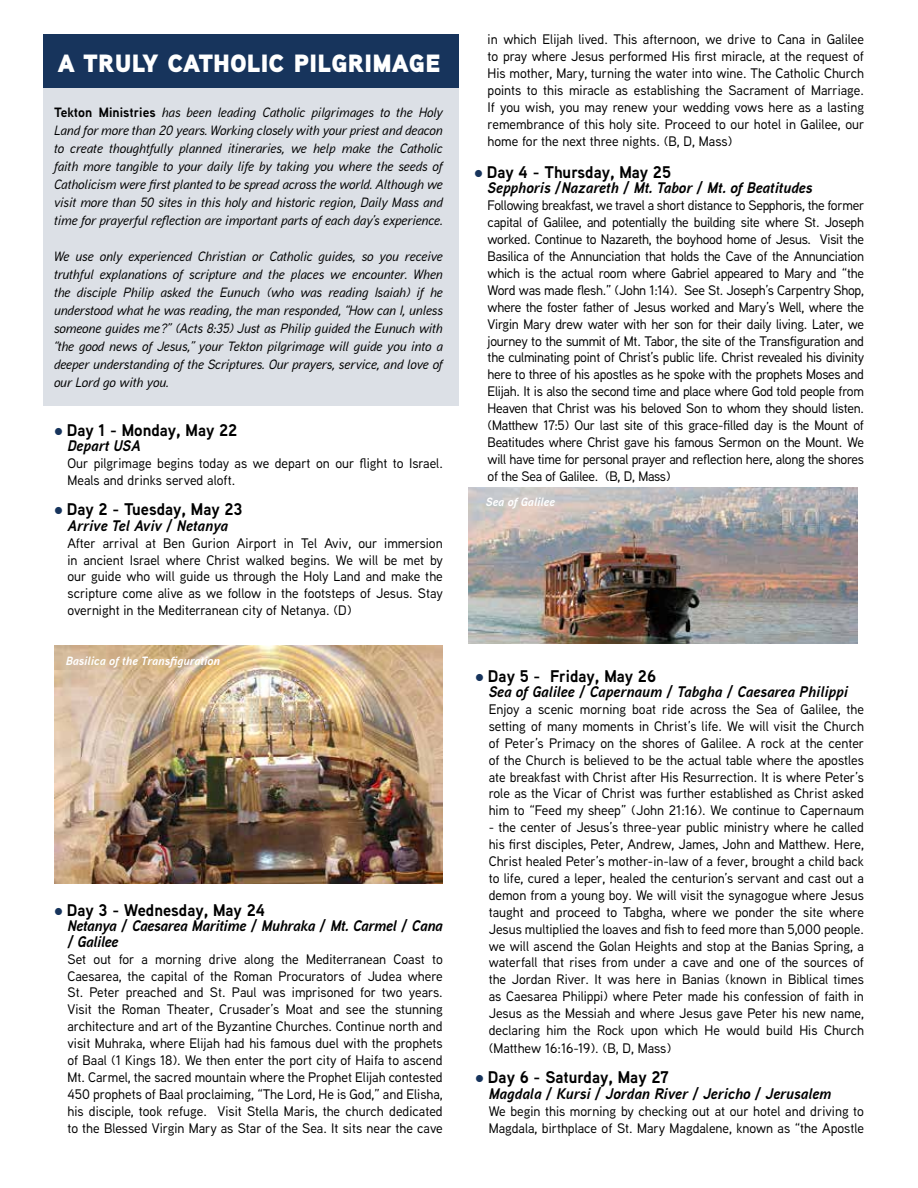
<style>
.page{position:relative;width:918px;height:1188px;background:#fff}
.page>*{position:absolute;margin:0;border:0;box-sizing:border-box;transform-origin:0 0}
.t1{font:900 33px "Aaux Next";letter-spacing:-.03em;color:#fff}
.t2{font:700 16.95px "Aaux Next";color:#000}
.t3{font:italic 700 15.3px "Aaux Next";color:#000}
.t4{font:italic 700 15.3px/15.3px "Aaux Next";letter-spacing:-.02em;color:#000}
.t5{font:500 13.8px/17px "Aaux Next";color:#000;text-align:justify}
.t6{font:italic 500 13.5px/18px "Aaux Next";color:#000;text-align:justify}
.t7{font:italic 700 12px "Aaux Next";color:#fff}
.s1{font-weight:700;font-style:normal}
.s2{color:#17345c}
</style>
<div class="page">
<div style="left:43px;top:88px;width:416px;height:318px;background:#dce0e6"></div>
<div style="left:43px;top:34px;width:416px;height:54px;background:#17345c"></div>
<img style="left:468px;top:488px;width:389px;height:155px">
<img style="left:54px;top:646px;width:389px;height:237px">
<h1 class="t1" style="left:57px;top:37px;width:385px">a truly catholic pilgrimage</h1>
<p class="t6" style="left:54px;top:103px;width:390px"><span class="s1">Tekton Ministries</span> has been leading Catholic pilgrimages to the Holy Land for more than 20 years. Working closely with your priest and deacon to create thoughtfully planned itineraries, we help make the Catholic faith more tangible to your daily life by taking you where the seeds of Catholicism were first planted to be spread across the world. Although we visit more than 50 sites in this holy and historic region, Daily Mass and time for prayerful reflection are important parts of each day’s experience.</p>
<p class="t6" style="left:54px;top:247px;width:390px">We use only experienced Christian or Catholic guides, so you receive truthful explanations of scripture and the places we encounter. When the disciple Philip asked the Eunuch (who was reading Isaiah) if he understood what he was reading, the man responded, “How can I, unless someone guides me?” (Acts 8:35) Just as Philip guided the Eunuch with “the good news of Jesus,” your Tekton pilgrimage will guide you into a deeper understanding of the Scriptures. Our prayers, service, and love of our Lord go with you.</p>
<p class="t2" style="left:54px;top:418px;width:185px"><span class="s2">●</span> Day 1 - Monday, May 22</p>
<p class="t3" style="left:68px;top:435px;width:75px">Depart USA</p>
<p class="t5" style="left:68px;top:454px;width:377px">Our pilgrimage begins today as we depart on our flight to Israel.<br>Meals and drinks served aloft.</p>
<p class="t2" style="left:54px;top:497px;width:190px"><span class="s2">●</span> Day 2 - Tuesday, May 23</p>
<p class="t3" style="left:68px;top:515px;width:162px">Arrive Tel Aviv / Netanya</p>
<p class="t5" style="left:68px;top:534px;width:377px">After arrival at Ben Gurion Airport in Tel Aviv, our immersion in ancient Israel where Christ walked begins. We will be met by our guide who will guide us through the Holy Land and make the scripture come alive as we follow in the footsteps of Jesus. Stay overnight in the Mediterranean city of Netanya. (D)</p>
<p class="t7" style="left:66px;top:652px;width:156px">Basilica of the Transfiguration</p>
<p class="t2" style="left:54px;top:898px;width:212px"><span class="s2">●</span> Day 3 - Wednesday, May 24</p>
<p class="t4" style="left:68px;top:918px;width:377px">Netanya / Caesarea Maritime / Muhraka / Mt. Carmel / Cana / Galilee</p>
<p class="t5" style="left:68px;top:950px;width:377px">Set out for a morning drive along the Mediterranean Coast to Caesarea, the capital of the Roman Procurators of Judea where St. Peter preached and St. Paul was imprisoned for two years.<br>Visit the Roman Theater, Crusader’s Moat and see the stunning architecture and art of the Byzantine Churches. Continue north and visit Muhraka, where Elijah had his famous duel with the prophets of Baal (1 Kings 18). We then enter the port city of Haifa to ascend Mt. Carmel, the sacred mountain where the Prophet Elijah contested 450 prophets of Baal proclaiming, “The Lord, He is God,” and Elisha, his disciple, took refuge. Visit Stella Maris, the church dedicated to the Blessed Virgin Mary as Star of the Sea. It sits near the cave</p>
<p class="t5" style="left:488px;top:31px;width:378px">in which Elijah lived. This afternoon, we drive to Cana in Galilee to pray where Jesus performed His first miracle, at the request of His mother, Mary, turning the water into wine. The Catholic Church points to this miracle as establishing the Sacrament of Marriage.<br>If you wish, you may renew your wedding vows here as a lasting remembrance of this holy site. Proceed to our hotel in Galilee, our home for the next three nights. (B, D, Mass)</p>
<p class="t2" style="left:474px;top:160px;width:199px"><span class="s2">●</span> Day 4 - Thursday, May 25</p>
<p class="t3" style="left:488px;top:177px;width:326px">Sepphoris /Nazareth / Mt. Tabor / Mt. of Beatitudes</p>
<p class="t5" style="left:488px;top:197px;width:378px">Following breakfast, we travel a short distance to Sepphoris, the former capital of Galilee, and potentially the building site where St. Joseph worked. Continue to Nazareth, the boyhood home of Jesus. Visit the Basilica of the Annunciation that holds the Cave of the Annunciation which is the actual room where Gabriel appeared to Mary and “the Word was made flesh.” (John 1:14). See St. Joseph’s Carpentry Shop, where the foster father of Jesus worked and Mary’s Well, where the Virgin Mary drew water with her son for their daily living. Later, we journey to the summit of Mt. Tabor, the site of the Transfiguration and the culminating point of Christ’s public life. Christ revealed his divinity here to three of his apostles as he spoke with the prophets Moses and Elijah. It is also the second time and place where God told people from Heaven that Christ was his beloved Son to whom they should listen. (Matthew 17:5) Our last site of this grace-filled day is the Mount of Beatitudes where Christ gave his famous Sermon on the Mount. We will have time for personal prayer and reflection here, along the shores of the Sea of Galilee. (B, D, Mass)</p>
<p class="t7" style="left:486px;top:494px;width:70px">Sea of Galilee</p>
<p class="t2" style="left:475px;top:664px;width:182px"><span class="s2">●</span> Day 5 - Friday, May 26</p>
<p class="t3" style="left:489px;top:681px;width:361px">Sea of Galilee / Capernaum / Tabgha / Caesarea Philippi</p>
<p class="t5" style="left:489px;top:700px;width:377px">Enjoy a scenic morning boat ride across the Sea of Galilee, the setting of many moments in Christ’s life. We will visit the Church of Peter’s Primacy on the shores of Galilee. A rock at the center of the Church is believed to be the actual table where the apostles ate breakfast with Christ after His Resurrection. It is where Peter’s role as the Vicar of Christ was further established as Christ asked him to “Feed my sheep” (John 21:16). We continue to Capernaum</p>
<p class="t5" style="left:489px;top:819px;width:377px">- the center of Jesus’s three-year public ministry where he called his first disciples, Peter, Andrew, James, John and Matthew. Here, Christ healed Peter’s mother-in-law of a fever, brought a child back to life, cured a leper, healed the centurion’s servant and cast out a demon from a young boy. We will visit the synagogue where Jesus taught and proceed to Tabgha, where we ponder the site where Jesus multiplied the loaves and fish to feed more than 5,000 people. we will ascend the Golan Heights and stop at the Banias Spring, a waterfall that rises from under a cave and one of the sources of the Jordan River. It was here in Banias (known in Biblical times as Caesarea Philippi) where Peter made his confession of faith in Jesus as the Messiah and where Jesus gave Peter his new name, declaring him the Rock upon which He would build His Church (Matthew 16:16-19). (B, D, Mass)</p>
<p class="t2" style="left:475px;top:1066px;width:195px"><span class="s2">●</span> Day 6 - Saturday, May 27</p>
<p class="t3" style="left:489px;top:1083px;width:344px">Magdala / Kursi / Jordan River / Jericho / Jerusalem</p>
<p class="t5" style="left:489px;top:1102px;width:377px">We begin this morning by checking out at our hotel and driving to<br>Magdala, birthplace of St. Mary Magdalene, known as “the Apostle</p>
</div>
